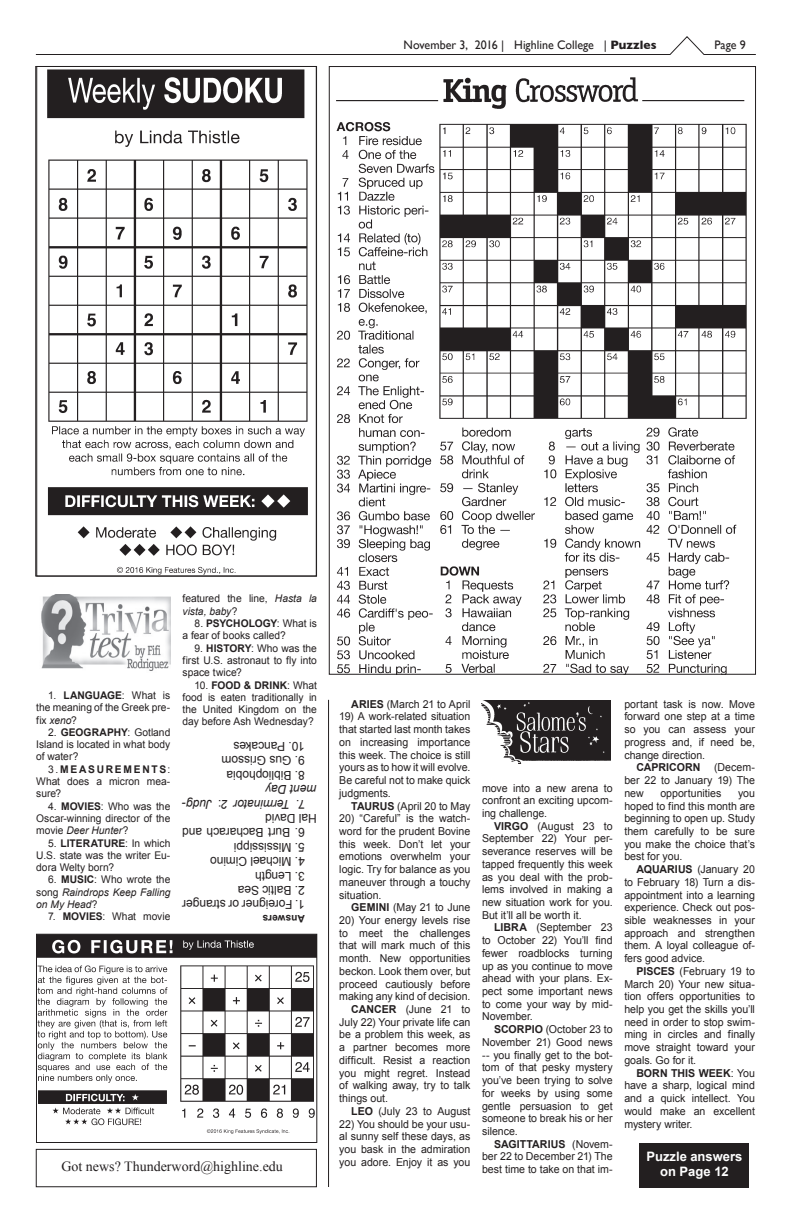
<style>
.page{position:relative;width:792px;height:1224px;background:#fff}
.page>*{position:absolute;margin:0;border:0;box-sizing:border-box;transform-origin:0 0}
.t1{font:14px "Times New Roman";color:#231f20}
.t2{font:700 13px/14.3px "Arial";color:#fff;text-align:center}
.puzzle_text{font:12.4px/14.4px "Arial";letter-spacing:-.005em;color:#231f20}
.headline{font:12.4px "Gill Sans";color:#231f20}
.puzzle_text-2{font:italic 12.4px/14.4px "Arial";letter-spacing:-.005em;color:#231f20}
.puzzle_text-3{font:10.9px/12.7px "Arial";color:#231f20;text-align:justify}
.puzzle_text-4{font:10.6px/12.3px "Arial";color:#231f20;text-align:justify}
.puzzle_text-5{font:italic 10.6px/12.3px "Arial";color:#231f20;text-align:justify}
.puzzle_text-6{font:700 10.3px "Arial";letter-spacing:.01em;color:#231f20}
.s1{font-weight:700}
.s2{font-style:italic}
.s3{font-style:normal}
.s4{font-weight:700;font-style:normal}
</style>
<div class="page">
<img style="left:336px;top:77px;width:411px;height:596px">
<svg style="left:35px;top:36px;width:721px;height:19px"></svg>
<img style="left:41px;top:595px;width:130px;height:76px">
<img style="left:481px;top:700px;width:129px;height:64px">
<img style="left:38px;top:936px;width:277px;height:198px">
<div style="left:36px;top:934px;width:281px;height:209px;border:1px solid #231f20"></div>
<div style="left:639px;top:1143px;width:110px;height:45px;background:#231f20"></div>
<hr style="left:328px;top:700px;width:1px;height:487px;background:#231f20">
<img style="left:37px;top:68px;width:271px;height:506px">
<div style="left:35px;top:66px;width:282px;height:510px;border:1px solid #231f20"></div>
<div style="left:36px;top:1149px;width:281px;height:38px;border:1px solid #231f20"></div>
<p class="headline" style="left:404px;top:37px;width:254px">November 3, 2016 | Highline College | <span class="s1">Puzzles</span></p>
<p class="headline" style="left:714px;top:37px;width:33px">Page 9</p>
<p class="puzzle_text-4" style="left:36px;top:689px;width:136px;text-indent:12px">1. <span class="s1">LANGUAGE</span>: What is the meaning of the Greek pre&shy;fix <span class="s2">xeno</span>?</p>
<p class="puzzle_text-4" style="left:36px;top:726px;width:136px;text-indent:12px">2. <span class="s1">GEOGRAPHY</span>: Gotland Island is located in what body of water?</p>
<p class="puzzle_text-4" style="left:36px;top:763px;width:136px;text-indent:12px">3.<span class="s1">MEASUREMENTS</span>:<br>What does a micron mea&shy;sure?</p>
<p class="puzzle_text-4" style="left:36px;top:800px;width:136px;text-indent:12px">4. <span class="s1">MOVIES</span>: Who was the Oscar-winning director of the movie <span class="s2">Deer Hunter</span>?</p>
<p class="puzzle_text-4" style="left:36px;top:837px;width:136px;text-indent:12px">5. <span class="s1">LITERATURE</span>: In which U.S. state was the writer Eu&shy;dora Welty born?</p>
<p class="puzzle_text-5" style="left:36px;top:874px;width:136px;text-indent:12px"><span class="s3">6.</span> <span class="s4">MUSIC</span><span class="s3">: Who wrote the song</span> Raindrops Keep Falling on My Head<span class="s3">?</span></p>
<p class="puzzle_text-4" style="left:48px;top:911px;width:124px">7. <span class="s1">MOVIES</span>: What movie</p>
<p class="puzzle_text-4" style="left:183px;top:593px;width:136px">featured the line, <span class="s2">Hasta la vista, baby</span>?</p>
<p class="puzzle_text-4" style="left:183px;top:617px;width:136px;text-indent:12px">8. <span class="s1">PSYCHOLOGY</span>: What is a fear of books called?</p>
<p class="puzzle_text-4" style="left:183px;top:642px;width:136px;text-indent:12px">9. <span class="s1">HISTORY</span>: Who was the first U.S. astronaut to fly into space twice?</p>
<p class="puzzle_text-4" style="left:183px;top:679px;width:136px;text-indent:12px">10. <span class="s1">FOOD &amp; DRINK</span>: What food is eaten traditionally in the United Kingdom on the day before Ash Wednesday?</p>
<p class="puzzle_text" style="left:305px;top:753px;width:73px;rotate:-180deg">10. Pancakes</p>
<p class="puzzle_text" style="left:305px;top:768px;width:85px;rotate:-180deg">9. Gus Grissom</p>
<p class="puzzle_text" style="left:305px;top:782px;width:80px;rotate:-180deg">8. Bibliophobia</p>
<p class="puzzle_text-2" style="left:317px;top:811px;width:52px;text-indent:12px;rotate:-180deg"><span class="s3">7.<br></span>ment Day</p>
<p class="puzzle_text-2" style="left:212px;top:811px;width:32px;rotate:-180deg">Judg-</p>
<p class="puzzle_text-2" style="left:290px;top:811px;width:74px;rotate:-180deg">Terminator 2<span class="s3">:</span></p>
<p class="puzzle_text" style="left:317px;top:840px;width:136px;text-indent:12px;rotate:-180deg">6. Burt Bacharach and<br>Hal David</p>
<p class="puzzle_text" style="left:305px;top:854px;width:72px;rotate:-180deg">5. Mississippi</p>
<p class="puzzle_text" style="left:305px;top:869px;width:96px;rotate:-180deg">4. Michael Cimino</p>
<p class="puzzle_text" style="left:305px;top:883px;width:51px;rotate:-180deg">3. Length</p>
<p class="puzzle_text" style="left:305px;top:897px;width:68px;rotate:-180deg">2. Baltic Sea</p>
<p class="puzzle_text" style="left:305px;top:912px;width:124px;rotate:-180deg">1. Foreigner or stranger</p>
<p class="puzzle_text-6" style="left:305px;top:925px;width:44px;rotate:-180deg">Answers</p>
<p class="t1" style="left:61px;top:1157px;width:223px">Got news? Thunderword@highline.edu</p>
<p class="puzzle_text-3" style="left:351px;top:698px;width:121px"><span class="s1">ARIES</span> (March 21 to April</p>
<p class="puzzle_text-3" style="left:339px;top:710px;width:133px">19) A work-related situation that started last month takes on increasing importance this week. The choice is still yours as to how it will evolve.<br>Be careful not to make quick judgments.</p>
<p class="puzzle_text-3" style="left:351px;top:799px;width:121px"><span class="s1">TAURUS</span> (April 20 to May</p>
<p class="puzzle_text-3" style="left:339px;top:812px;width:133px">20) “Careful” is the watch&shy;word for the prudent Bovine this week. Don’t let your emotions overwhelm your logic. Try for balance as you maneuver through a touchy situation.</p>
<p class="puzzle_text-3" style="left:351px;top:901px;width:121px"><span class="s1">GEMINI</span> (May 21 to June</p>
<p class="puzzle_text-3" style="left:339px;top:914px;width:133px">20) Your energy levels rise to meet the challenges that will mark much of this month. New opportunities beckon. Look them over, but proceed cautiously before making any kind of decision.</p>
<p class="puzzle_text-3" style="left:339px;top:1003px;width:133px;text-indent:12px"><span class="s1">CANCER</span> (June 21 to July 22) Your private life can be a problem this week, as a partner becomes more difficult. Resist a reaction you might regret. Instead of walking away, try to talk things out.</p>
<p class="puzzle_text-3" style="left:351px;top:1105px;width:121px"><span class="s1">LEO</span> (July 23 to August</p>
<p class="puzzle_text-3" style="left:339px;top:1117px;width:133px">22) You should be your usu&shy;al sunny self these days, as you bask in the admiration you adore. Enjoy it as you</p>
<p class="puzzle_text-3" style="left:482px;top:781px;width:132px">move into a new arena to confront an exciting upcom&shy;ing challenge.</p>
<p class="puzzle_text-3" style="left:482px;top:820px;width:132px;text-indent:12px"><span class="s1">VIRGO</span> (August 23 to September 22) Your per&shy;severance reserves will be tapped frequently this week as you deal with the prob&shy;lems involved in making a new situation work for you.<br>But it’ll all be worth it.</p>
<p class="puzzle_text-3" style="left:482px;top:921px;width:132px;text-indent:12px"><span class="s1">LIBRA</span> (September 23 to October 22) You’ll find fewer roadblocks turning up as you continue to move ahead with your plans. Ex&shy;pect some important news to come your way by mid-November.</p>
<p class="puzzle_text-3" style="left:482px;top:1023px;width:132px;text-indent:12px"><span class="s1">SCORPIO</span> (October 23 to November 21) Good news -- you finally get to the bot&shy;tom of that pesky mystery you’ve been trying to solve for weeks by using some gentle persuasion to get someone to break his or her silence.</p>
<p class="puzzle_text-3" style="left:482px;top:1138px;width:132px;text-indent:12px"><span class="s1">SAGITTARIUS</span> (Novem&shy;ber 22 to December 21) The best time to take on that im-</p>
<p class="puzzle_text-3" style="left:624px;top:698px;width:132px">portant task is now. Move forward one step at a time so you can assess your progress and, if need be, change direction.</p>
<p class="puzzle_text-3" style="left:624px;top:761px;width:132px;text-indent:12px"><span class="s1">CAPRICORN</span> (Decem&shy;ber 22 to January 19) The new</p>
<p class="puzzle_text-3" style="left:660px;top:787px;width:63px">opportunities</p>
<p class="puzzle_text-3" style="left:624px;top:787px;width:132px;text-indent:114px">you hoped to find this month are beginning to open up. Study them carefully to be sure you make the choice that’s best for you.</p>
<p class="puzzle_text-3" style="left:624px;top:863px;width:132px;text-indent:12px"><span class="s1">AQUARIUS</span> (January 20 to February 18) Turn a dis&shy;appointment into a learning experience. Check out pos&shy;sible weaknesses in your approach and strengthen them. A loyal colleague of&shy;fers good advice.</p>
<p class="puzzle_text-3" style="left:624px;top:965px;width:132px;text-indent:12px"><span class="s1">PISCES</span> (February 19 to March 20) Your new situa&shy;tion offers opportunities to help you get the skills you’ll need in order to stop swim&shy;ming in circles and finally move straight toward your goals. Go for it.</p>
<p class="puzzle_text-3" style="left:624px;top:1067px;width:132px;text-indent:12px"><span class="s1">BORN THIS WEEK</span>: You have a sharp, logical mind and a quick intellect. You would make an excellent mystery writer.</p>
<p class="t2" style="left:647px;top:1150px;width:97px">Puzzle answers on Page 12</p>
</div>
